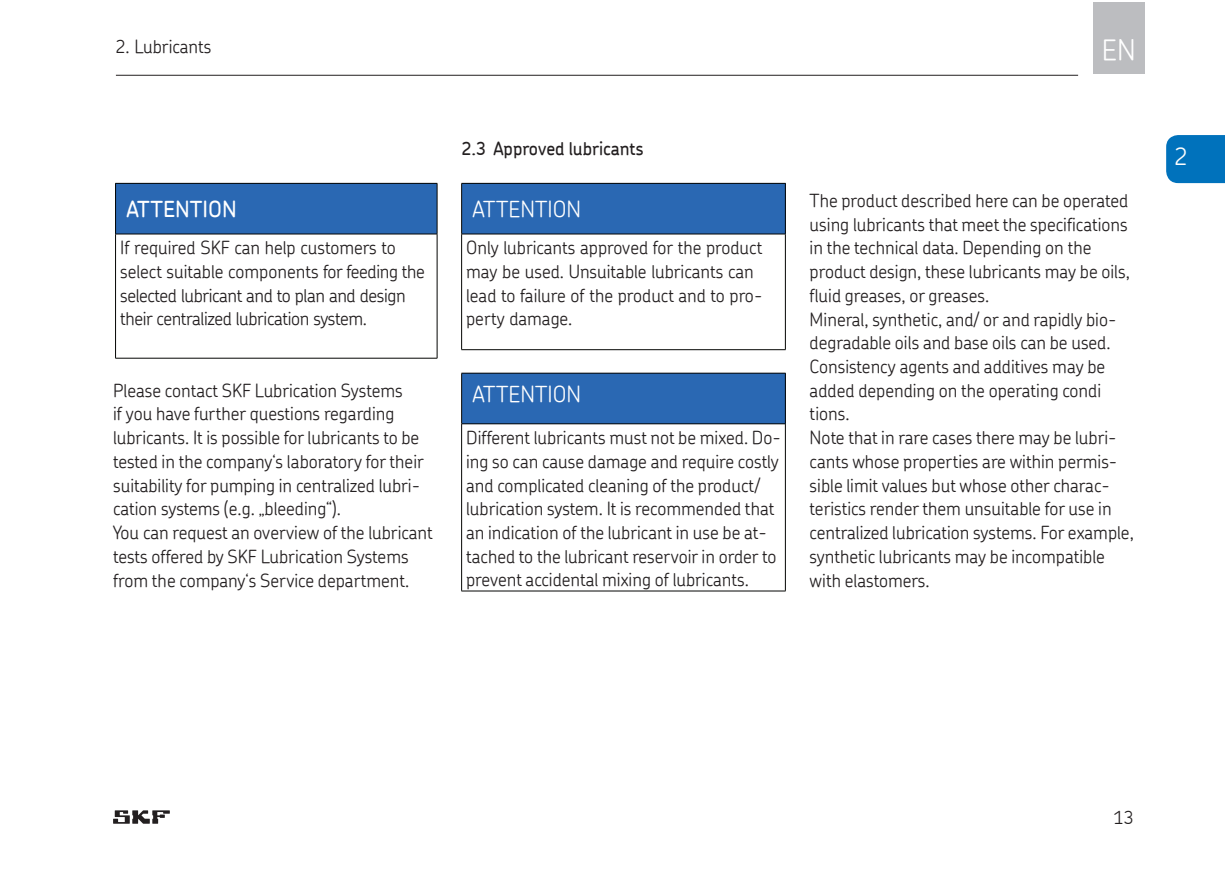
<style>
.page{position:relative;width:1225px;height:877px;background:#fff}
.page>*{position:absolute;margin:0;border:0;box-sizing:border-box;transform-origin:0 0}
.t1{font:300 28px "SKF Chevin";color:#fff}
.t2{font:300 24px "SKF Chevin";color:#fdfdfd}
.t3{font:300 22px "SKF Chevin";color:#fff}
.t4{font:500 22px "SKF Chevin";color:#fff}
.t5{font:300 18px/23.8px "SKF Chevin";color:#231f20}
.t6{font:300 18px/23.8px "SKF Chevin";letter-spacing:-.02em;color:#231f20}
.t7{font:500 18px "SKF Chevin";color:#231f20}
</style>
<div class="page">
<svg style="left:113px;top:810px;width:57px;height:13px"></svg>
<div style="left:1166px;top:135px;width:58px;height:48px;background:#0072bc"></div>
<div style="left:1092px;top:2px;width:52px;height:72px;background:#bcbdc0"></div>
<hr style="left:116px;top:75px;width:961px;height:1px;background:#231f20">
<div style="left:461px;top:183px;width:324px;height:51px;background:#2a68b3"></div>
<hr style="left:461px;top:183px;width:324px;height:1px;background:#040503">
<hr style="left:461px;top:183px;width:1px;height:50px;background:#040503">
<hr style="left:461px;top:233px;width:324px;height:1px;background:#040503">
<hr style="left:461px;top:234px;width:1px;height:115px;background:#040503">
<hr style="left:784px;top:234px;width:1px;height:115px;background:#040503">
<hr style="left:461px;top:349px;width:324px;height:1px;background:#040503">
<hr style="left:784px;top:183px;width:1px;height:50px;background:#040503">
<div style="left:461px;top:373px;width:324px;height:50px;background:#2a68b3"></div>
<hr style="left:461px;top:372px;width:324px;height:1px;background:#040503">
<hr style="left:461px;top:373px;width:1px;height:50px;background:#040503">
<hr style="left:461px;top:423px;width:324px;height:1px;background:#040503">
<hr style="left:461px;top:424px;width:1px;height:166px;background:#040503">
<hr style="left:784px;top:424px;width:1px;height:166px;background:#040503">
<hr style="left:461px;top:590px;width:324px;height:1px;background:#040503">
<hr style="left:784px;top:373px;width:1px;height:50px;background:#040503">
<div style="left:115px;top:183px;width:322px;height:51px;background:#2a68b3"></div>
<hr style="left:115px;top:183px;width:322px;height:1px;background:#040503">
<hr style="left:115px;top:183px;width:1px;height:50px;background:#040503">
<hr style="left:436px;top:183px;width:1px;height:50px;background:#040503">
<hr style="left:115px;top:233px;width:322px;height:1px;background:#040503">
<hr style="left:115px;top:234px;width:1px;height:124px;background:#040503">
<hr style="left:436px;top:234px;width:1px;height:124px;background:#040503">
<hr style="left:115px;top:357px;width:322px;height:1px;background:#040503">
<p class="t5" style="left:115px;top:36px;width:97px">2. Lubricants</p>
<h1 class="t1" style="left:1101px;top:37px;width:35px">EN</h1>
<p class="t4" style="left:126px;top:198px;width:112px">ATTENTION</p>
<p class="t6" style="left:120px;top:235px;width:306px">If required SKF can help customers to select suitable components for feeding the selected lubricant and to plan and design their centralized lubrication system.</p>
<p class="t5" style="left:113px;top:377px;width:321px">Please contact SKF Lubrication Systems<br>if you have further questions regarding lubricants. It is possible for lubricants to be tested in the company‘s laboratory for their suitability for pumping in centralized lubri&shy;cation systems (e.g. „bleeding“).<br>You can request an overview of the lubricant tests offered by SKF Lubrication Systems from the company‘s Service department.</p>
<p class="t7" style="left:461px;top:140px;width:184px">2.3 Approved lubricants</p>
<p class="t3" style="left:472px;top:199px;width:110px">ATTENTION</p>
<p class="t5" style="left:466px;top:236px;width:298px">Only lubricants approved for the product may be used. Unsuitable lubricants can lead to failure of the product and to pro&shy;perty damage.</p>
<p class="t3" style="left:472px;top:383px;width:110px">ATTENTION</p>
<p class="t5" style="left:466px;top:426px;width:316px">Different lubricants must not be mixed. Do&shy;ing so can cause damage and require costly and complicated cleaning of the product/ lubrication system. It is recommended that an indication of the lubricant in use be at&shy;tached to the lubricant reservoir in order to prevent accidental mixing of lubricants.</p>
<p class="t5" style="left:809px;top:189px;width:325px">The product described here can be operated using lubricants that meet the specifications in the technical data. Depending on the product design, these lubricants may be oils, fluid greases, or greases.<br>Mineral, synthetic, and/ or and rapidly bio&shy;degradable oils and base oils can be used.<br>Consistency agents and additives may be added depending on the operating condi tions.<br>Note that in rare cases there may be lubri&shy;cants whose properties are within permis&shy;sible limit values but whose other charac&shy;teristics render them unsuitable for use in centralized lubrication systems. For example, synthetic lubricants may be incompatible with elastomers.</p>
<h2 class="t2" style="left:1173px;top:146px;width:15px">2</h2>
<p class="t5" style="left:1113px;top:805px;width:22px">13</p>
</div>
